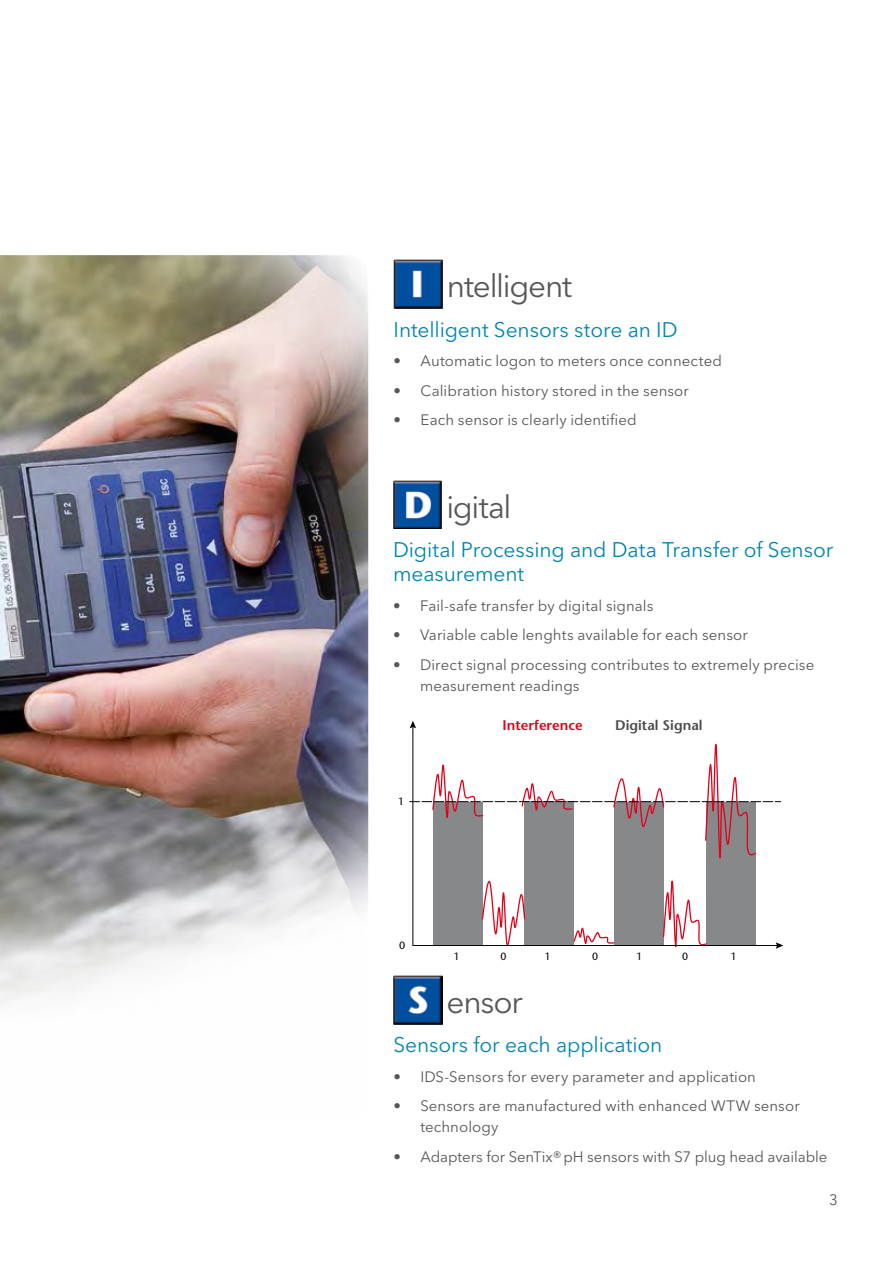
<style>
.page{position:relative;width:893px;height:1263px;background:#fff}
.page>*{position:absolute;margin:0;border:0;box-sizing:border-box;transform-origin:0 0}
.t1{font:31.5px "Avenir Next LT Pro";letter-spacing:-.04em;color:#575756}
.t2{font:21px/24px "Avenir Next LT Pro";letter-spacing:-.005em;color:#0085b0}
.t3{font:15px/21px "Avenir Next LT Pro";letter-spacing:.005em;color:#575756}
.t4{font:600 13.95px "Stone Sans";color:#4b4b4d}
.t5{font:600 13.95px "Stone Sans";color:#e2001a}
.t6{font:10.5px "Stone Sans";color:#000}
</style>
<div class="page">
<img style="left:0;top:255px;width:368px;height:749px">
<svg style="left:412px;top:728px;width:364px;height:218px"></svg>
<svg style="left:776px;top:942px;width:7px;height:7px"></svg>
<svg style="left:410px;top:721px;width:6px;height:7px"></svg>
<svg style="left:409px;top:737px;width:372px;height:131px"></svg>
<img style="left:393px;top:975px;width:49px;height:49px">
<img style="left:393px;top:480px;width:49px;height:49px">
<img style="left:394px;top:259px;width:49px;height:49px">
<h1 class="t1" style="left:447px;top:267px;width:127px">ntelligent</h1>
<h2 class="t2" style="left:394px;top:317px;width:285px">Intelligent Sensors store an ID</h2>
<p class="t3" style="left:394px;top:350px;width:330px">• Automatic logon to meters once connected</p>
<p class="t3" style="left:394px;top:380px;width:297px">• Calibration history stored in the sensor</p>
<p class="t3" style="left:394px;top:409px;width:245px">• Each sensor is clearly identified</p>
<h1 class="t1" style="left:446px;top:488px;width:67px">igital</h1>
<h2 class="t2" style="left:393px;top:538px;width:442px">Digital Processing and Data Transfer of Sensor measurement</h2>
<p class="t3" style="left:393px;top:595px;width:262px">• Fail-safe transfer by digital signals</p>
<p class="t3" style="left:393px;top:624px;width:356px">• Variable cable lenghts available for each sensor</p>
<p class="t3" style="left:420px;top:654px;width:396px;text-indent:-27px">• Direct signal processing contributes to extremely precise measurement readings</p>
<p class="t6" style="left:398px;top:795px;width:8px">1</p>
<p class="t6" style="left:399px;top:939px;width:8px">0</p>
<p class="t5" style="left:503px;top:717px;width:82px">Interference</p>
<p class="t4" style="left:615px;top:717px;width:89px">Digital Signal</p>
<p class="t6" style="left:454px;top:950px;width:7px">1</p>
<p class="t6" style="left:500px;top:950px;width:7px">0</p>
<p class="t6" style="left:545px;top:950px;width:7px">1</p>
<p class="t6" style="left:592px;top:950px;width:7px">0</p>
<p class="t6" style="left:636px;top:950px;width:7px">1</p>
<p class="t6" style="left:682px;top:950px;width:7px">0</p>
<p class="t6" style="left:731px;top:950px;width:7px">1</p>
<h1 class="t1" style="left:447px;top:983px;width:78px">ensor</h1>
<h2 class="t2" style="left:393px;top:1033px;width:271px">Sensors for each application</h2>
<p class="t3" style="left:393px;top:1066px;width:364px">• IDS-Sensors for every parameter and application</p>
<p class="t3" style="left:420px;top:1095px;width:381px;text-indent:-27px">• Sensors are manufactured with enhanced WTW sensor technology</p>
<p class="t3" style="left:393px;top:1146px;width:436px">• Adapters for SenTix®pH sensors with S7 plug head available</p>
<p class="t3" style="left:829px;top:1189px;width:10px">3</p>
</div>
